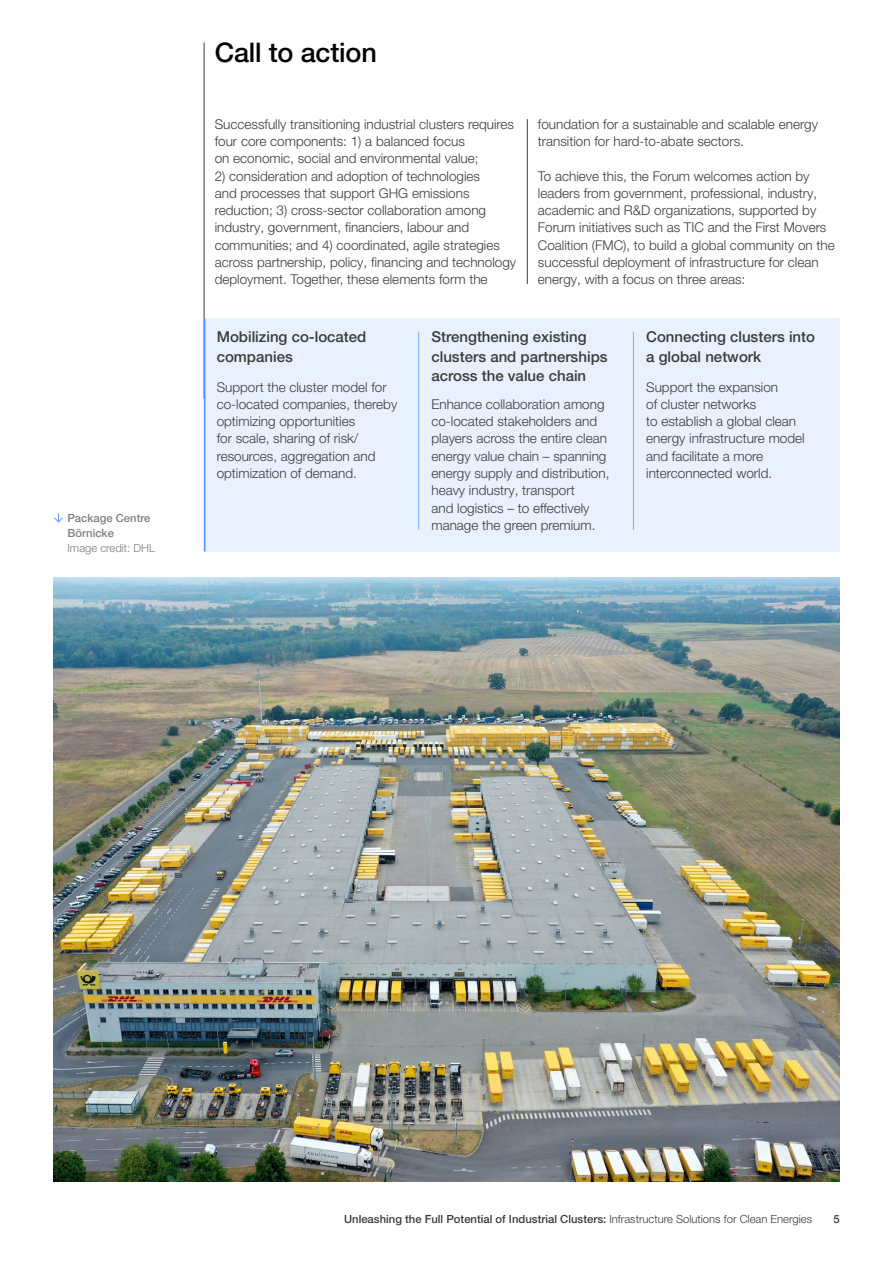
<style>
.page{position:relative;width:893px;height:1263px;background:#fff}
.page>*{position:absolute;margin:0;border:0;box-sizing:border-box;transform-origin:0 0}
.t1{font:500 27px "Helvetica Neue LT Pro";letter-spacing:-.005em;color:#000}
.t2{font:500 15px/19.5px "Helvetica Neue LT Pro";color:#3c3c3b}
.t3{font:300 13.5px/17.2px "Helvetica Neue LT Pro";color:#3c3c3b}
.t4{font:500 11.25px "Helvetica Neue LT Pro";color:#3c3c3b}
.t5{font:500 11.25px/15px "Helvetica Neue LT Pro";color:#7d7f88}
.t6{font:300 11.25px "Helvetica Neue LT Pro";color:#7d7f88}
.s1{font-weight:300}
</style>
<div class="page">
<div style="left:204px;top:318px;width:636px;height:234px;background:#e9f1ff"></div>
<hr style="left:418px;top:331px;width:1px;height:199px;background:#7dadff">
<hr style="left:633px;top:331px;width:1px;height:199px;background:#7dadff">
<hr style="left:204px;top:43px;width:1px;height:356px;background:#3c3c3b">
<img style="left:53px;top:577px;width:787px;height:604px">
<hr style="left:527px;top:119px;width:1px;height:165px;background:#3c3c3b">
<hr style="left:204px;top:319px;width:1px;height:232px;background:#5291ff">
<svg style="left:54px;top:513px;width:9px;height:10px"></svg>
<p class="t5" style="left:67px;top:510px;width:84px">Package Centre<br>Börnicke</p>
<p class="t6" style="left:67px;top:541px;width:89px">Image credit: DHL</p>
<h1 class="t1" style="left:215px;top:36px;width:164px">Call to action</h1>
<p class="t3" style="left:215px;top:115px;width:301px">Successfully transitioning industrial clusters requires four core components: 1) a balanced focus<br>on economic, social and environmental value;</p>
<p class="t3" style="left:215px;top:167px;width:303px">2) consideration and adoption of technologies<br>and processes that support GHG emissions reduction; 3) cross-sector collaboration among industry, government, financiers, labour and communities; and 4) coordinated, agile strategies across partnership, policy, financing and technology deployment. Together, these elements form the</p>
<p class="t3" style="left:538px;top:115px;width:282px">foundation for a sustainable and scalable energy transition for hard-to-abate sectors.</p>
<p class="t3" style="left:538px;top:167px;width:298px">To achieve this, the Forum welcomes action by leaders from government, professional, industry, academic and R&amp;D organizations, supported by Forum initiatives such as TIC and the First Movers Coalition (FMC), to build a global community on the successful deployment of infrastructure for clean energy, with a focus on three areas:</p>
<p class="t2" style="left:217px;top:327px;width:151px">Mobilizing co-located companies</p>
<p class="t3" style="left:217px;top:378px;width:182px">Support the cluster model for co-located companies, thereby optimizing opportunities<br>for scale, sharing of risk/ resources, aggregation and optimization of demand.</p>
<p class="t2" style="left:431px;top:327px;width:178px">Strengthening existing clusters and partnerships across the value chain</p>
<p class="t3" style="left:431px;top:395px;width:180px">Enhance collaboration among co-located stakeholders and players across the entire clean energy value chain – spanning energy supply and distribution, heavy industry, transport<br>and logistics – to effectively manage the green premium.</p>
<p class="t2" style="left:646px;top:327px;width:170px">Connecting clusters into a global network</p>
<p class="t3" style="left:646px;top:378px;width:160px">Support the expansion<br>of cluster networks<br>to establish a global clean energy infrastructure model and facilitate a more interconnected world.</p>
<p class="t4" style="left:344px;top:1212px;width:470px">Unleashing the Full Potential of Industrial Clusters: <span class="s1">Infrastructure Solutions for Clean Energies</span></p>
<p class="t4" style="left:834px;top:1212px;width:8px">5</p>
</div>
